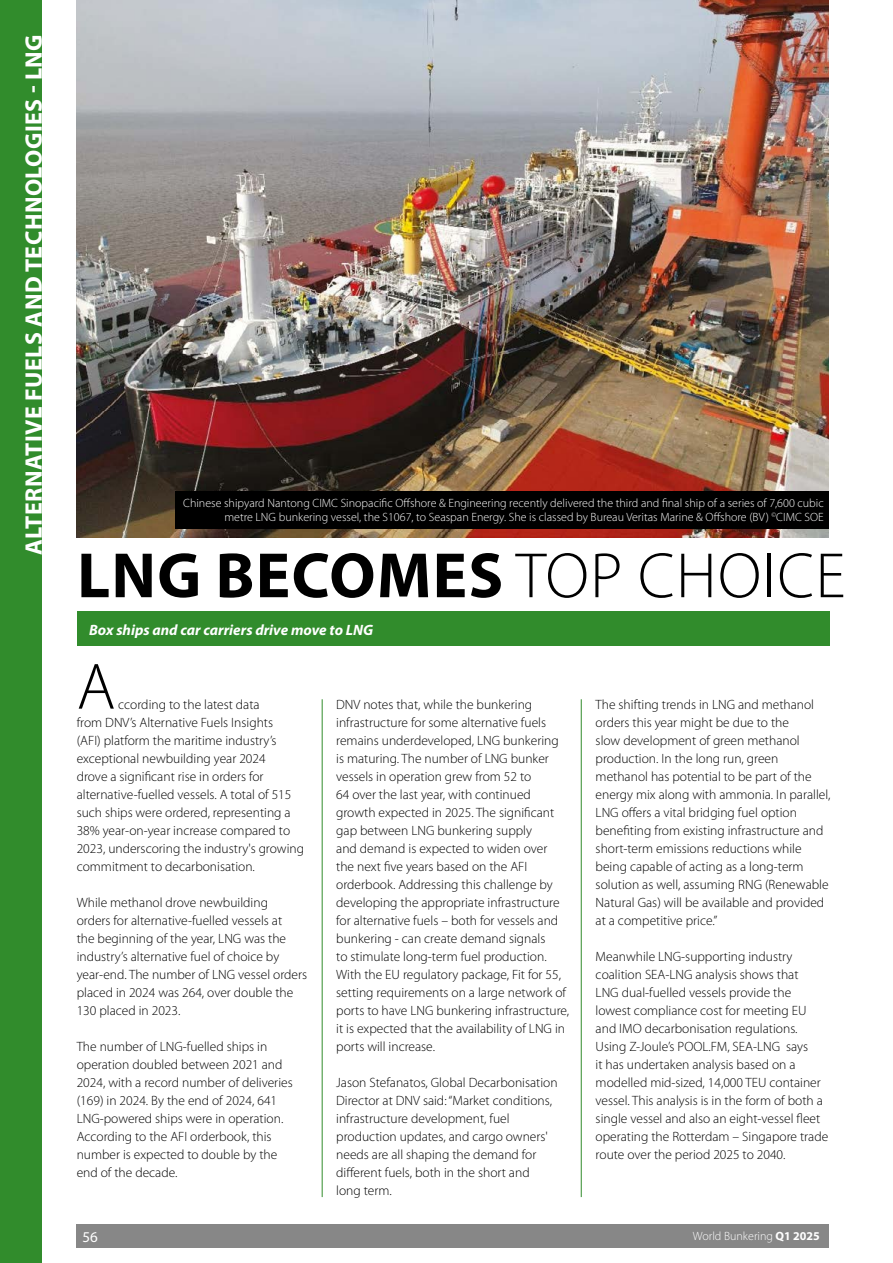
<style>
.page{position:relative;width:893px;height:1263px;background:#fff}
.page>*{position:absolute;margin:0;border:0;box-sizing:border-box;transform-origin:0 0}
.t1{font:300 66px "Myriad Pro";color:#000}
.t2{font:700 64.5px "Myriad Pro";letter-spacing:.02em;color:#000}
.t3{font:700 24px "Myriad Pro";letter-spacing:.02em;color:#fff}
.t4{font:italic 700 15px "Myriad Pro";color:#fff}
.t5{font:15px "Myriad Pro";color:#fff}
.t6{font:300 13.5px/18px "Myriad Pro";color:#000}
.t7{font:300 12px/14.4px "Myriad Pro";color:#fff;text-align:right}
.s1{font-weight:300}
.s2{font-weight:700}
</style>
<div class="page">
<div style="left:77px;top:1225px;width:752px;height:23px;background:#878787"></div>
<div style="left:0;top:0;width:42px;height:1263px;background:#318c2c"></div>
<hr style="left:322px;top:699px;width:1px;height:498px;background:#318c2c">
<hr style="left:581px;top:699px;width:1px;height:498px;background:#318c2c">
<div style="left:77px;top:612px;width:752px;height:34px;background:#318c2c"></div>
<img style="left:77px;top:0;width:752px;height:537px">
<div style="left:175px;top:491px;width:654px;height:37px;background:#000"></div>
<h3 class="t3" style="left:18px;top:555px;width:522px;rotate:-90deg">ALTERNATIVE FUELS AND TECHNOLOGIES - LNG</h3>
<p class="t7" style="left:183px;top:495px;width:642px">Chinese shipyard Nantong CIMC Sinopacific Offshore &amp; Engineering recently delivered the third and final ship of a series of 7,600 cubic metre LNG bunkering vessel, the S1067, to Seaspan Energy. She is classed by Bureau Veritas Marine &amp; Offshore (BV) <sup>©</sup>CIMC SOE</p>
<h2 class="t2" style="left:77px;top:533px;width:770px">LNG BECOMES <span class="s1">TOP CHOICE</span></h2>
<p class="t4" style="left:89px;top:620px;width:286px">Box ships and car carriers drive move to LNG</p>
<h1 class="t1" style="left:77px;top:647px;width:40px">A</h1>
<p class="t6" style="left:77px;top:695px;width:229px;text-indent:42px">ccording to the latest data<br>from DNV’s Alternative Fuels Insights<br>(AFI) platform the maritime industry’s exceptional newbuilding year 2024<br>drove a significant rise in orders for alternative-fuelled vessels. A total of 515 such ships were ordered, representing a 38% year-on-year increase compared to 2023, underscoring the industry's growing commitment to decarbonisation.</p>
<p class="t6" style="left:77px;top:893px;width:232px">While methanol drove newbuilding<br>orders for alternative-fuelled vessels at<br>the beginning of the year, LNG was the industry’s alternative fuel of choice by year-end. The number of LNG vessel orders placed in 2024 was 264, over double the 130 placed in 2023.</p>
<p class="t6" style="left:77px;top:1037px;width:218px">The number of LNG-fuelled ships in operation doubled between 2021 and 2024, with a record number of deliveries (169) in 2024. By the end of 2024, 641<br>LNG-powered ships were in operation.<br>According to the AFI orderbook, this number is expected to double by the end of the decade.</p>
<p class="t6" style="left:336px;top:696px;width:235px">DNV notes that, while the bunkering infrastructure for some alternative fuels remains underdeveloped, LNG bunkering is maturing. The number of LNG bunker vessels in operation grew from 52 to<br>64 over the last year, with continued growth expected in 2025. The significant gap between LNG bunkering supply<br>and demand is expected to widen over<br>the next five years based on the AFI orderbook. Addressing this challenge by developing the appropriate infrastructure for alternative fuels – both for vessels and bunkering - can create demand signals<br>to stimulate long-term fuel production.<br>With the EU regulatory package, Fit for 55, setting requirements on a large network of ports to have LNG bunkering infrastructure, it is expected that the availability of LNG in ports will increase.</p>
<p class="t6" style="left:336px;top:1074px;width:223px">Jason Stefanatos, Global Decarbonisation Director at DNV said: “Market conditions, infrastructure development, fuel production updates, and cargo owners' needs are all shaping the demand for different fuels, both in the short and long term.</p>
<p class="t6" style="left:596px;top:695px;width:236px">The shifting trends in LNG and methanol orders this year might be due to the<br>slow development of green methanol production. In the long run, green methanol has potential to be part of the energy mix along with ammonia. In parallel, LNG offers a vital bridging fuel option benefiting from existing infrastructure and short-term emissions reductions while being capable of acting as a long-term solution as well, assuming RNG (Renewable Natural Gas) will be available and provided at a competitive price.”</p>
<p class="t6" style="left:596px;top:947px;width:234px">Meanwhile LNG-supporting industry coalition SEA-LNG analysis shows that<br>LNG dual-fuelled vessels provide the lowest compliance cost for meeting EU and IMO decarbonisation regulations.<br>Using Z-Joule’s POOL.FM, SEA-LNG says<br>it has undertaken analysis based on a modelled mid-sized, 14,000 TEU container vessel. This analysis is in the form of both a single vessel and also an eight-vessel fleet operating the Rotterdam – Singapore trade route over the period 2025 to 2040.</p>
<p class="t5" style="left:82px;top:1227px;width:17px">56</p>
<p class="t7" style="left:693px;top:1229px;width:128px">World Bunkering <span class="s2">Q1 2025</span></p>
</div>
